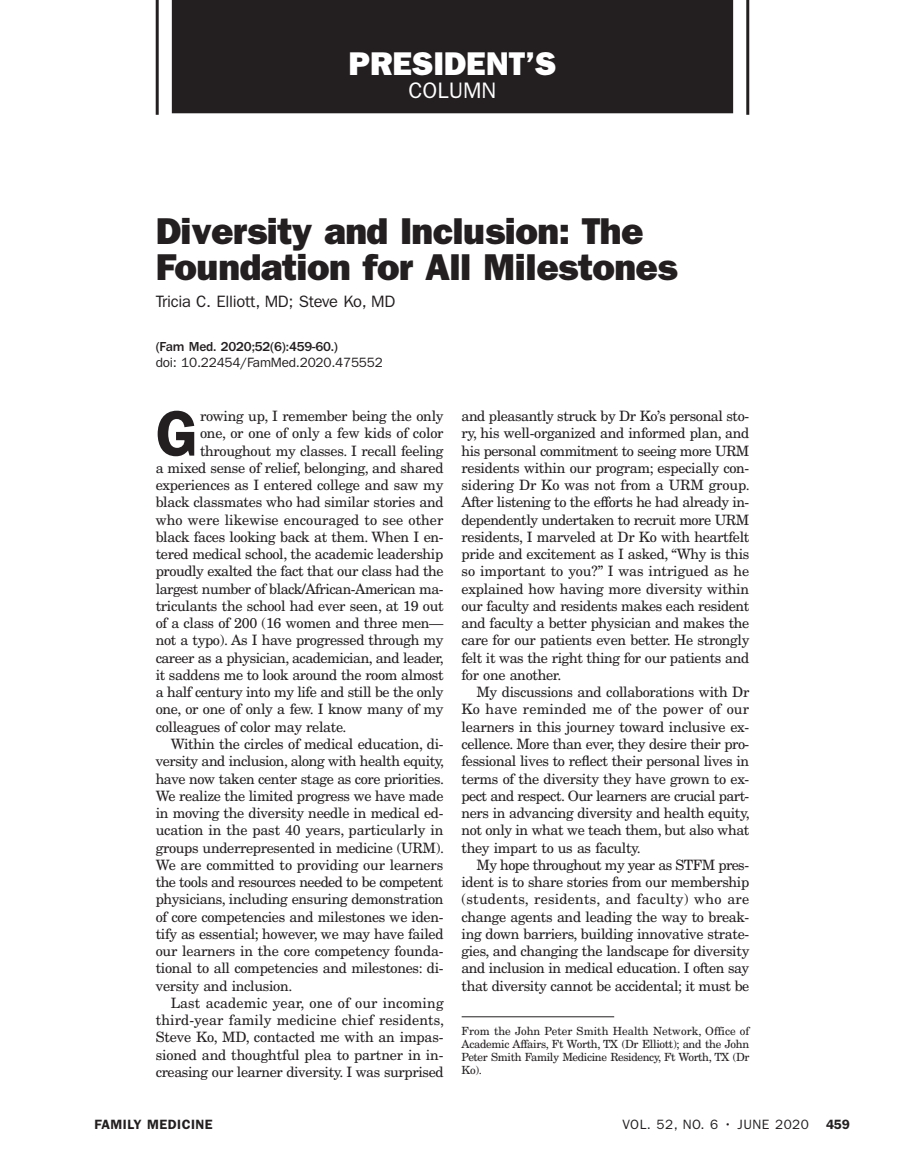
<style>
.page{position:relative;width:905px;height:1175px;background:#fff}
.page>*{position:absolute;margin:0;border:0;box-sizing:border-box;transform-origin:0 0}
.Body_Text_with_Dro{font:600 64.5px "ITC Franklin Gothic Std";color:#231f20}
.Headline_Major{font:37.5px/36px "ITC Franklin Gothic Std Hvy";letter-spacing:-.015em;color:#231f20}
.t1{font:33px "ITC Franklin Gothic Std Hvy";letter-spacing:-.005em;color:#fff}
.t2{font:22.5px "ITC Franklin Gothic Std";color:#fff}
.Author{font:16.5px "ITC Franklin Gothic Std";letter-spacing:-.015em;color:#231f20}
.Body_Text{font:14.25px/17.2px "New Century Schlbk LT Std";letter-spacing:-.025em;color:#231f20;text-align:justify}
.Body_Text_with_Dro-2{font:14.25px "New Century Schlbk LT Std";letter-spacing:-.02em;color:#231f20}
.Body_Text_with_Dro-3{font:14.25px "New Century Schlbk LT Std";color:#231f20}
.Abstract_DOI_Cite{font:13.5px "ITC Franklin Gothic Std";letter-spacing:-.015em;color:#231f20}
.Abstract_Text_Cite{font:500 13.5px "ITC Franklin Gothic Std";letter-spacing:-.015em;color:#231f20}
.Abstract_DOI_Cite-2{font:13.5px "ITC Franklin Gothic Std";letter-spacing:.035em;color:#231f20}
.t3{font:600 13.5px "ITC Franklin Gothic Std";letter-spacing:.035em;color:#231f20}
.From_the{font:11.25px/12.9px "New Century Schlbk LT Std";letter-spacing:-.035em;color:#231f20;text-align:justify}
</style>
<div class="page">
<div style="left:172px;top:0;width:561px;height:113px;background:#231f20"></div>
<hr style="left:746px;top:0;width:3px;height:115px;background:#231f20">
<hr style="left:156px;top:0;width:3px;height:115px;background:#231f20">
<hr style="left:461px;top:1016px;width:153px;height:1px;background:#231f20">
<h3 class="t1" style="left:348px;top:44px;width:209px">PRESIDENT’S</h3>
<h3 class="t2" style="left:408px;top:77px;width:89px">COLUMN</h3>
<p class="Headline_Major" style="left:156px;top:213px;width:523px">Diversity and Inclusion: The<br>Foundation for All Milestones</p>
<p class="Author" style="left:156px;top:292px;width:241px">Tricia C. Elliott, MD; Steve Ko, MD</p>
<p class="Abstract_Text_Cite" style="left:156px;top:338px;width:184px">(Fam Med. 2020;52(6):459-60.)</p>
<p class="Abstract_DOI_Cite" style="left:156px;top:355px;width:229px">doi: 10.22454/FamMed.2020.475552</p>
<p class="Body_Text_with_Dro" style="left:156px;top:395px;width:44px">G</p>
<p class="Body_Text_with_Dro-2" style="left:200px;top:407px;width:245px">rowing up, I remember being the only</p>
<p class="Body_Text_with_Dro-2" style="left:200px;top:424px;width:245px">one, or one of only a few kids of color</p>
<p class="Body_Text_with_Dro-2" style="left:200px;top:442px;width:245px">throughout my classes. I recall feeling</p>
<p class="Body_Text_with_Dro-2" style="left:156px;top:459px;width:289px">a mixed sense of relief, belonging, and shared</p>
<p class="Body_Text_with_Dro-2" style="left:156px;top:476px;width:289px">experiences as I entered college and saw my</p>
<p class="Body_Text_with_Dro-2" style="left:156px;top:493px;width:289px">black classmates who had similar stories and</p>
<p class="Body_Text_with_Dro-3" style="left:156px;top:511px;width:289px">who were likewise encouraged to see other</p>
<p class="Body_Text_with_Dro-2" style="left:156px;top:528px;width:289px">black faces looking back at them. When I en-</p>
<p class="Body_Text_with_Dro-2" style="left:156px;top:545px;width:289px">tered medical school, the academic leadership</p>
<p class="Body_Text_with_Dro-2" style="left:156px;top:562px;width:289px">proudly exalted the fact that our class had the</p>
<p class="Body_Text_with_Dro-2" style="left:156px;top:580px;width:289px">largest number of black/African-American ma-</p>
<p class="Body_Text_with_Dro-2" style="left:156px;top:597px;width:289px">triculants the school had ever seen, at 19 out</p>
<p class="Body_Text_with_Dro-2" style="left:156px;top:614px;width:289px">of a class of 200 (16 women and three men—</p>
<p class="Body_Text_with_Dro-2" style="left:156px;top:631px;width:289px">not a typo). As I have progressed through my</p>
<p class="Body_Text_with_Dro-2" style="left:156px;top:649px;width:290px">career as a physician, academician, and leader,</p>
<p class="Body_Text_with_Dro-2" style="left:156px;top:666px;width:289px">it saddens me to look around the room almost</p>
<p class="Body_Text_with_Dro-2" style="left:156px;top:683px;width:289px">a half century into my life and still be the only</p>
<p class="Body_Text_with_Dro-2" style="left:156px;top:700px;width:289px">one, or one of only a few. I know many of my</p>
<p class="Body_Text_with_Dro-2" style="left:156px;top:718px;width:192px">colleagues of color may relate.</p>
<p class="Body_Text" style="left:156px;top:735px;width:290px;text-indent:15px">Within the circles of medical education, di&shy;versity and inclusion, along with health equity, have now taken center stage as core priorities.<br>We realize the limited progress we have made in moving the diversity needle in medical ed&shy;ucation in the past 40 years, particularly in groups underrepresented in medicine (URM).<br>We are committed to providing our learners the tools and resources needed to be competent physicians, including ensuring demonstration of core competencies and milestones we iden&shy;tify as essential; however, we may have failed our learners in the core competency founda&shy;tional to all competencies and milestones: di&shy;versity and inclusion.</p>
<p class="Body_Text" style="left:156px;top:994px;width:290px;text-indent:15px">Last academic year, one of our incoming third-year family medicine chief residents, Steve Ko, MD, contacted me with an impas&shy;sioned and thoughtful plea to partner in in&shy;creasing our learner diversity. I was surprised</p>
<p class="Body_Text" style="left:461px;top:407px;width:290px">and pleasantly struck by Dr Ko’s personal sto&shy;ry, his well-organized and informed plan, and his personal commitment to seeing more URM residents within our program; especially con&shy;sidering Dr Ko was not from a URM group.<br>After listening to the efforts he had already in&shy;dependently undertaken to recruit more URM residents, I marveled at Dr Ko with heartfelt pride and excitement as I asked, “Why is this so important to you?” I was intrigued as he explained how having more diversity within our faculty and residents makes each resident and faculty a better physician and makes the care for our patients even better. He strongly felt it was the right thing for our patients and for one another.</p>
<p class="Body_Text" style="left:461px;top:683px;width:289px;text-indent:15px">My discussions and collaborations with Dr Ko have reminded me of the power of our learners in this journey toward inclusive ex&shy;cellence. More than ever, they desire their pro&shy;fessional lives to reflect their personal lives in terms of the diversity they have grown to ex&shy;pect and respect. Our learners are crucial part&shy;ners in advancing diversity and health equity, not only in what we teach them, but also what they impart to us as faculty.</p>
<p class="Body_Text" style="left:461px;top:856px;width:289px;text-indent:15px">My hope throughout my year as STFM pres&shy;ident is to share stories from our membership (students, residents, and faculty) who are change agents and leading the way to break&shy;ing down barriers, building innovative strate&shy;gies, and changing the landscape for diversity and inclusion in medical education. I often say that diversity cannot be accidental; it must be</p>
<p class="From_the" style="left:461px;top:1024px;width:289px">From the John Peter Smith Health Network, Office of Academic Affairs, Ft Worth, TX (Dr Elliott); and the John Peter Smith Family Medicine Residency, Ft Worth, TX (Dr Ko).</p>
<p class="t3" style="left:94px;top:1116px;width:120px">FAMILY MEDICINE</p>
<p class="Abstract_DOI_Cite-2" style="left:622px;top:1116px;width:188px">VOL. 52, NO. 6 • JUNE 2020</p>
<p class="t3" style="left:826px;top:1116px;width:25px">459</p>
</div>
